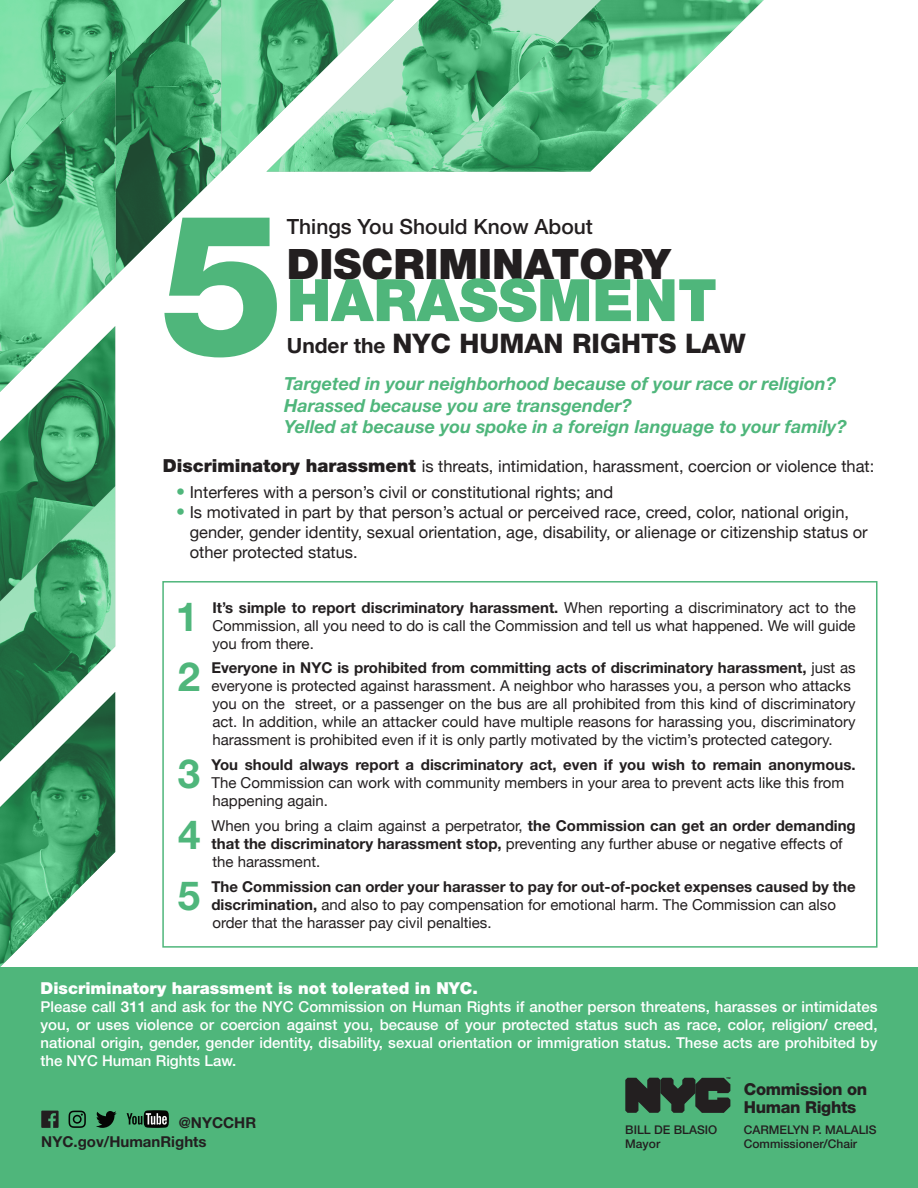
<style>
.page{position:relative;width:918px;height:1188px;background:#fff}
.page>*{position:absolute;margin:0;border:0;box-sizing:border-box;transform-origin:0 0}
.t1{font:800 198px "Helvetica Neue";color:#4fb67b}
.t2{font:900 58.5px "Helvetica Neue";color:#4fb67b}
.t3{font:900 42px "Helvetica Neue";color:#231f20}
.t4{font:700 40.2px "Helvetica Neue";color:#4fb67b}
.t5{font:800 27px "Helvetica Neue";color:#231f20}
.t6{font:500 21px "Helvetica Neue";color:#231f20}
.t7{font:italic 700 18px "Helvetica Neue";color:#4fb67b}
.t8{font:16.5px/19.8px "Helvetica Neue";color:#231f20}
.t9{font:900 16.5px "Helvetica Neue";color:#fff}
.t10{font:800 16.5px "Helvetica Neue";letter-spacing:-.02em;color:#231f20}
.t11{font:15px/18px "Helvetica Neue";color:#231f20}
.t12{font:500 15px/18px "Helvetica Neue";color:#fff;text-align:justify}
.t13{font:700 15px/18px "Helvetica Neue";color:#231f20}
.t14{font:500 12px "Helvetica Neue";color:#231f20}
.t15{font:700 2.7px "Helvetica Neue LT Std";color:#231f20}
.s1{font-weight:700;font-size:21px}
.s2{font-weight:900;font-size:18px}
.s3{font-weight:700;font-size:18px;color:#4fb67b}
.s4{font-weight:700}
.s5{font-weight:400}
</style>
<div class="page">
<div style="left:0;top:968px;width:918px;height:220px;background:#4fb67b"></div>
<svg style="left:0;top:0;width:394px;height:967px"></svg>
<img style="left:0;top:326px;width:115px;height:275px">
<img style="left:266px;top:0;width:162px;height:172px">
<img style="left:428px;top:0;width:336px;height:172px">
<svg style="left:625px;top:1078px;width:105px;height:35px"></svg>
<svg style="left:41px;top:1111px;width:18px;height:17px"></svg>
<svg style="left:69px;top:1111px;width:17px;height:17px"></svg>
<svg style="left:96px;top:1111px;width:21px;height:17px"></svg>
<svg style="left:127px;top:1110px;width:42px;height:18px"></svg>
<p class="t1" style="left:160px;top:167px;width:126px">5</p>
<p class="t6" style="left:287px;top:214px;width:308px">Things You Should Know About</p>
<p class="t3" style="left:287px;top:239px;width:385px">DISCRIMINATORY</p>
<p class="t2" style="left:287px;top:265px;width:432px">HARASSMENT</p>
<p class="t5" style="left:287px;top:327px;width:461px"><span class="s1">Under the</span> NYC HUMAN RIGHTS LAW</p>
<p class="t7" style="left:284px;top:372px;width:553px">Targeted in your neighborhood because of your race or religion?</p>
<p class="t7" style="left:284px;top:394px;width:349px">Harassed because you are transgender?</p>
<p class="t7" style="left:284px;top:416px;width:564px">Yelled at because you spoke in a foreign language to your family?</p>
<p class="t8" style="left:163px;top:457px;width:713px"><span class="s2">Discriminatory harassment</span> is threats, intimidation, harassment, coercion or violence that:</p>
<p class="t8" style="left:176px;top:484px;width:439px"><span class="s3">•</span> Interferes with a person’s civil or constitutional rights; and</p>
<p class="t8" style="left:190px;top:503px;width:680px;text-indent:-14px"><span class="s3">•</span> Is motivated in part by that person’s actual or perceived race, creed, color, national origin, gender, gender identity, sexual orientation, age, disability, or alienage or citizenship status or other protected status.</p>
<p class="t4" style="left:176px;top:592px;width:24px">1</p>
<p class="t11" style="left:212px;top:599px;width:645px"><span class="s4">It’s simple to report discriminatory harassment.</span> When reporting a discriminatory act to the<br>Commission, all you need to do is call the Commission and tell us what happened. We will guide</p>
<p class="t11" style="left:212px;top:635px;width:103px">you from there.</p>
<p class="t4" style="left:178px;top:652px;width:24px">2</p>
<p class="t11" style="left:211px;top:660px;width:646px"><span class="s4">Everyone in NYC is prohibited from committing acts of discriminatory harassment,</span> just as everyone is protected against harassment. A neighbor who harasses you, a person who attacks</p>
<p class="t11" style="left:212px;top:696px;width:645px;text-align:justify">you on the street, or a passenger on the bus are all prohibited from this kind of discriminatory act. In addition, while an attacker could have multiple reasons for harassing you, discriminatory harassment is prohibited even if it is only partly motivated by the victim’s protected category.</p>
<p class="t4" style="left:178px;top:749px;width:24px">3</p>
<p class="t11" style="left:211px;top:757px;width:646px"><span class="s4">You should always report a discriminatory act, even if you wish to remain anonymous.<br></span>The Commission can work with community members in your area to prevent acts like this from</p>
<p class="t11" style="left:212px;top:793px;width:117px">happening again.</p>
<p class="t4" style="left:178px;top:810px;width:24px">4</p>
<p class="t11" style="left:212px;top:817px;width:646px">When you bring a claim against a perpetrator, <span class="s4">the Commission can get an order demanding that the discriminatory harassment stop,</span> preventing any further abuse or negative effects of</p>
<p class="t11" style="left:212px;top:853px;width:109px">the harassment.</p>
<p class="t4" style="left:178px;top:871px;width:24px">5</p>
<p class="t13" style="left:211px;top:877px;width:646px">The Commission can order your harasser to pay for out-of-pocket expenses caused by the discrimination, <span class="s5">and also to pay compensation for emotional harm. The Commission can also</span></p>
<p class="t11" style="left:212px;top:914px;width:281px">order that the harasser pay civil penalties.</p>
<p class="t9" style="left:40px;top:978px;width:439px">Discriminatory harassment is not tolerated in NYC.</p>
<p class="t12" style="left:40px;top:998px;width:839px">Please call <span class="s4">311</span> and ask for the NYC Commission on Human Rights if another person threatens, harasses or intimidates you, or uses violence or coercion against you, because of your protected status such as race, color, religion/ creed, national origin, gender, gender identity, disability, sexual orientation or immigration status. These acts are prohibited by the NYC Human Rights Law.</p>
<p class="t15" style="left:727px;top:1077px;width:6px">TM</p>
<p class="t10" style="left:744px;top:1079px;width:125px">Commission on</p>
<p class="t10" style="left:744px;top:1097px;width:114px">Human Rights</p>
<p class="t14" style="left:625px;top:1123px;width:94px">BILL DE BLASIO</p>
<p class="t14" style="left:625px;top:1136px;width:36px">Mayor</p>
<p class="t13" style="left:179px;top:1113px;width:79px">@NYCCHR</p>
<p class="t13" style="left:41px;top:1132px;width:167px">NYC.gov/HumanRights</p>
<p class="t14" style="left:744px;top:1123px;width:134px">CARMELYN P. MALALIS</p>
<p class="t14" style="left:744px;top:1136px;width:115px">Commissioner/Chair</p>
</div>
